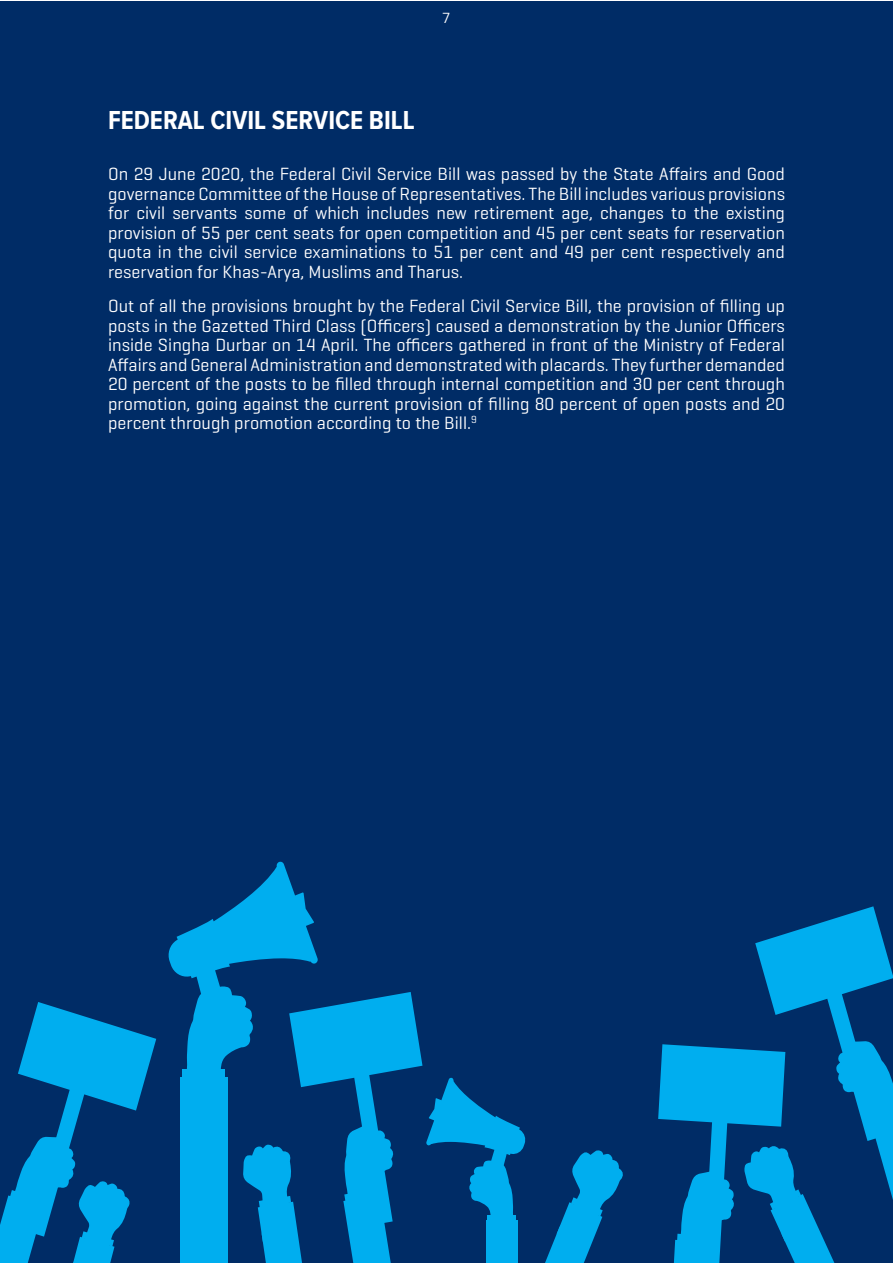
<style>
.page{position:relative;width:893px;height:1263px;background:#fff}
.page>*{position:absolute;margin:0;border:0;box-sizing:border-box;transform-origin:0 0}
.t1{font:700 27px "Proxima Nova A Cond";color:#fff}
.t2{font:18px/19.5px "Geogrotesque";letter-spacing:.005em;color:#fff;text-align:justify}
.t3{font:15px "Geogrotesque";color:#fff}
</style>
<div class="page">
<div style="left:0;top:2px;width:892px;height:1261px;background:#002c66"></div>
<svg style="left:545px;top:1150px;width:78px;height:113px"></svg>
<svg style="left:0;top:1002px;width:156px;height:261px"></svg>
<svg style="left:168px;top:861px;width:358px;height:402px"></svg>
<svg style="left:658px;top:906px;width:235px;height:357px"></svg>
<p class="t3" style="left:442px;top:9px;width:10px">7</p>
<h1 class="t1" style="left:108px;top:105px;width:308px">FEDERAL CIVIL SERVICE BILL</h1>
<p class="t2" style="left:108px;top:164px;width:678px">On 29 June 2020, the Federal Civil Service Bill was passed by the State Affairs and Good governance Committee of the House of Representatives. The Bill includes various provisions for civil servants some of which includes new retirement age, changes to the existing provision of 55 per cent seats for open competition and 45 per cent seats for reservation quota in the civil service examinations to 51 per cent and 49 per cent respectively and reservation for Khas-Arya, Muslims and Tharus.</p>
<p class="t2" style="left:108px;top:296px;width:679px">Out of all the provisions brought by the Federal Civil Service Bill, the provision of filling up posts in the Gazetted Third Class (Officers) caused a demonstration by the Junior Officers inside Singha Durbar on 14 April. The officers gathered in front of the Ministry of Federal Affairs and General Administration and demonstrated with placards. They further demanded 20 percent of the posts to be filled through internal competition and 30 per cent through promotion, going against the current provision of filling 80 percent of open posts and 20 percent through promotion according to the Bill.<sup>9</sup></p>
</div>
